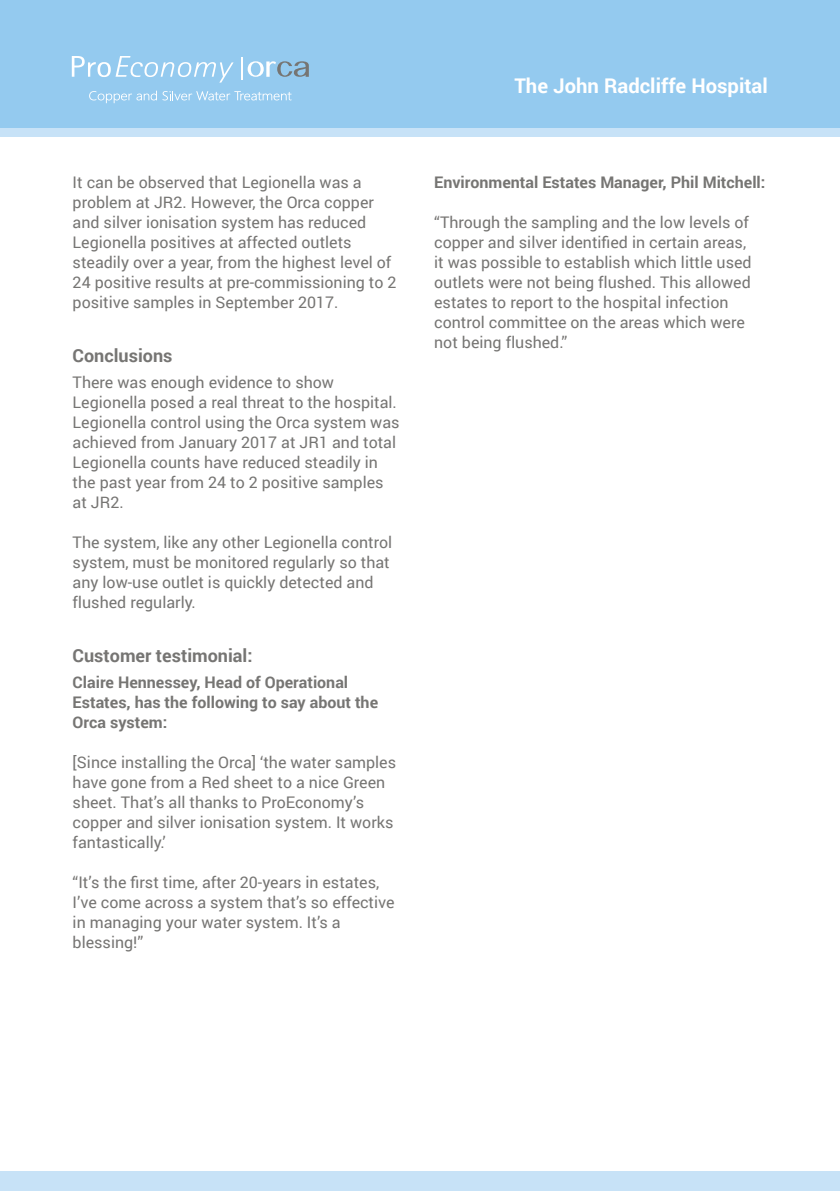
<style>
.page{position:relative;width:840px;height:1191px;background:#fff}
.page>*{position:absolute;margin:0;border:0;box-sizing:border-box;transform-origin:0 0}
.t1{font:700 20.2px "Roboto";color:#fff}
.t2{font:700 18px "Roboto";color:#767573}
.t3{font:16px/20px "Roboto";color:#767573}
.t4{font:700 16px/20px "Roboto";color:#767573}
</style>
<div class="page">
<div style="left:0;top:1171px;width:839px;height:20px;background:#c7e2f7"></div>
<div style="left:0;top:0;width:839px;height:130px;background:#94caef"></div>
<div style="left:0;top:128px;width:839px;height:9px;background:#c7e2f7"></div>
<hr style="left:240px;top:57px;width:2px;height:23px;background:#fff">
<svg style="left:72px;top:56px;width:161px;height:27px"></svg>
<svg style="left:247px;top:61px;width:62px;height:16px"></svg>
<svg style="left:89px;top:91px;width:202px;height:12px"></svg>
<p class="t3" style="left:73px;top:172px;width:325px">It can be observed that Legionella was a problem at JR2. However, the Orca copper and silver ionisation system has reduced Legionella positives at affected outlets steadily over a year, from the highest level of 24 positive results at pre-commissioning to 2 positive samples in September 2017.</p>
<p class="t2" style="left:73px;top:343px;width:101px">Conclusions</p>
<p class="t3" style="left:73px;top:372px;width:328px">There was enough evidence to show Legionella posed a real threat to the hospital.<br>Legionella control using the Orca system was achieved from January 2017 at JR1 and total Legionella counts have reduced steadily in the past year from 24 to 2 positive samples at JR2.</p>
<p class="t3" style="left:73px;top:532px;width:321px">The system, like any other Legionella control system, must be monitored regularly so that any low-use outlet is quickly detected and flushed regularly.</p>
<p class="t2" style="left:73px;top:643px;width:181px">Customer testimonial:</p>
<p class="t4" style="left:73px;top:671px;width:307px">Claire Hennessey, Head of Operational<br>Estates, has the following to say about the<br>Orca system:</p>
<p class="t3" style="left:73px;top:751px;width:325px">[Since installing the Orca] ‘the water samples have gone from a Red sheet to a nice Green sheet. That’s all thanks to ProEconomy’s copper and silver ionisation system. It works fantastically.’</p>
<p class="t3" style="left:73px;top:871px;width:323px">“It’s the first time, after 20-years in estates, I’ve come across a system that’s so effective in managing your water system. It’s a blessing!”</p>
<p class="t1" style="left:514px;top:71px;width:255px">The John Radcliffe Hospital</p>
<p class="t4" style="left:434px;top:172px;width:332px">Environmental Estates Manager, Phil Mitchell:</p>
<p class="t3" style="left:434px;top:212px;width:319px">“Through the sampling and the low levels of copper and silver identified in certain areas, it was possible to establish which little used outlets were not being flushed. This allowed estates to report to the hospital infection control committee on the areas which were not being flushed.”</p>
</div>
